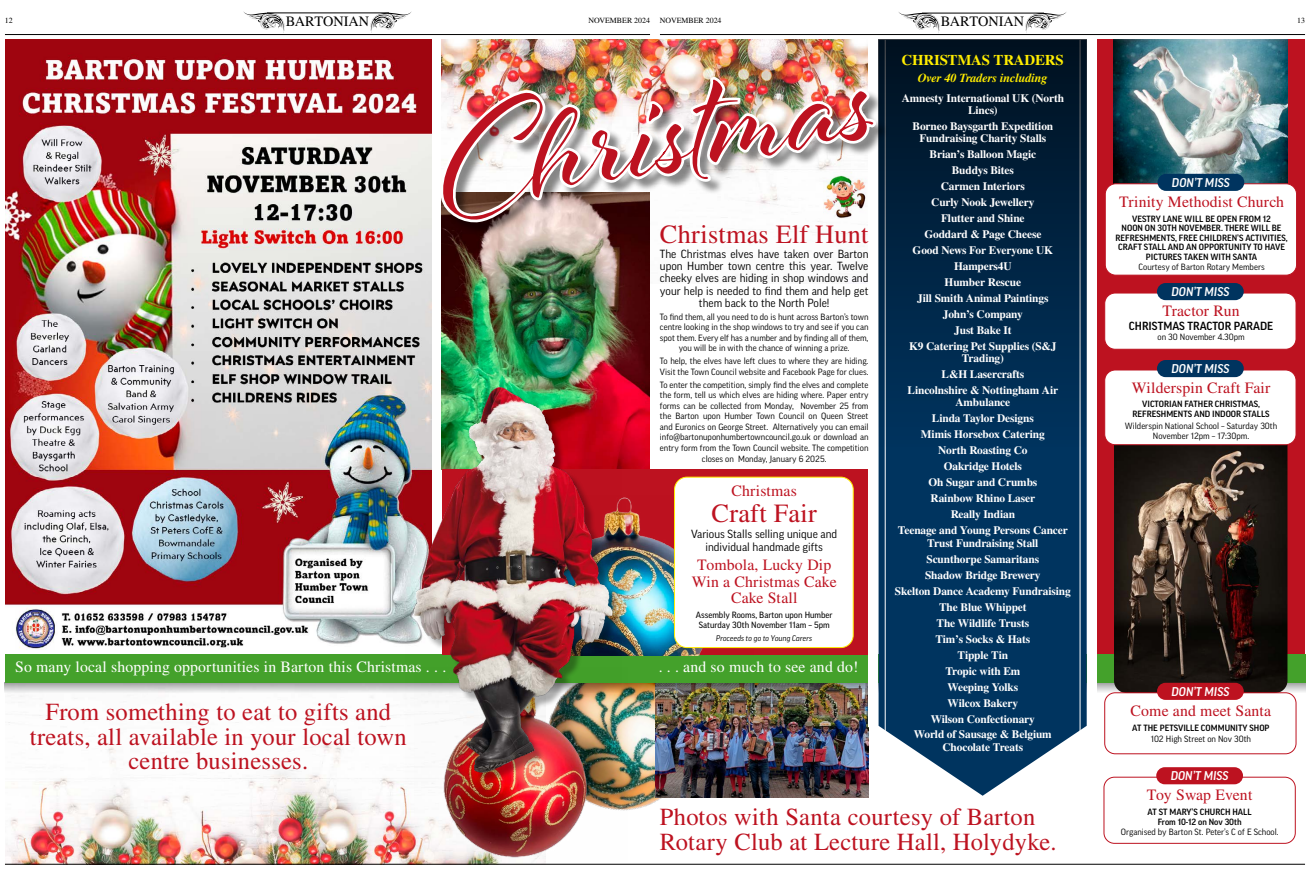
<style>
.page{position:relative;width:1310px;height:869px;background:#fff}
.page>*{position:absolute;margin:0;border:0;box-sizing:border-box;transform-origin:0 0}
.t1{font:26.25px "STIX General";letter-spacing:.01em;color:#bd1220}
.t2{font:24.5px/24.5px "STIX General";letter-spacing:.01em;color:#bd1220}
.t3{font:15.75px/16.6px "STIX General";letter-spacing:.01em;color:#bd1220;text-align:center}
.t4{font:15.75px "STIX General";letter-spacing:.01em;color:#fff}
.t5{font:700 14.88px "STIX General";letter-spacing:-.01em;color:#ffed00}
.t6{font:14.35px "STIX General";color:#000}
.t7{font:italic 500 12.25px "Good Pro";color:#fff}
.t8{font:italic 700 12.25px "STIX General";letter-spacing:-.01em;color:#ffed00}
.t9{font:700 11.38px/16px "STIX General";letter-spacing:-.01em;color:#fff;text-align:center}
.t10{font:11.38px/12.2px "Good Pro";color:#000;text-align:center}
.t11{font:500 11.38px "Good Pro";color:#000}
.t12{font:8.75px/10.5px "Good Pro";color:#000;text-align:center}
.t13{font:500 8.75px/9.6px "Good Pro";color:#000;text-align:center}
.t14{font:8.75px/9.6px "Good Pro News";color:#000;text-align:center}
.t15{font:7.88px "STIX General";color:#000}
.t16{font:italic 7.88px "Good Pro";color:#000}
</style>
<div class="page">
<img style="left:627px;top:692px;width:108px;height:118px">
<img style="left:5px;top:692px;width:540px;height:171px">
<img style="left:655px;top:692px;width:213px;height:105px">
<img style="left:441px;top:40px;width:427px;height:243px">
<img style="left:442px;top:236px;width:207px;height:233px">
<div style="left:1096px;top:40px;width:209px;height:615px;background:#bd1220"></div>
<img style="left:5px;top:40px;width:427px;height:610px">
<img style="left:5px;top:682px;width:1300px;height:10px">
<div style="left:5px;top:654px;width:1300px;height:28px;background:#44a12b"></div>
<div style="left:441px;top:469px;width:427px;height:186px;background:#bd1220"></div>
<svg style="left:878px;top:446px;width:208px;height:349px;background:#1a486f"></svg>
<hr style="left:1079px;top:40px;width:1px;height:724px;background:#fff">
<hr style="left:885px;top:40px;width:1px;height:724px;background:#fff">
<div style="left:878px;top:40px;width:209px;height:406px;background:linear-gradient(to bottom,#001121,#023661)"></div>
<div style="left:868px;top:39px;width:10px;height:687px;background:#fff"></div>
<div style="left:1087px;top:36px;width:10px;height:675px;background:#fff"></div>
<img style="left:623px;top:497px;width:130px;height:157px">
<hr style="left:5px;top:34px;width:645px;height:1px;background:#000">
<hr style="left:660px;top:34px;width:645px;height:1px;background:#000">
<hr style="left:267px;top:13px;width:122px;height:1px;background:#000">
<svg style="left:370px;top:12px;width:41px;height:21px"></svg>
<svg style="left:243px;top:11px;width:42px;height:22px"></svg>
<hr style="left:922px;top:13px;width:122px;height:1px;background:#000">
<svg style="left:1025px;top:12px;width:41px;height:21px"></svg>
<svg style="left:898px;top:12px;width:41px;height:21px"></svg>
<hr style="left:5px;top:863px;width:1300px;height:1px;background:#000">
<img style="left:414px;top:682px;width:213px;height:178px">
<img style="left:1114px;top:40px;width:173px;height:143px">
<div style="left:1103px;top:776px;width:192px;height:67px;border:1px solid #bd1220;border-radius:11px"></div>
<div style="left:1156px;top:766px;width:87px;height:18px;background:#bd1220;border-radius:9px"></div>
<div style="left:442px;top:79px;width:447px;height:157px;background:#000;opacity:.47"></div>
<img style="left:441px;top:56px;width:438px;height:166px">
<img style="left:441px;top:79px;width:432px;height:143px">
<div style="left:674px;top:477px;width:179px;height:170px;background:#fff;border-radius:12px"></div>
<div style="left:674px;top:476px;width:179px;height:171px;border:1px solid #ffed00;border-radius:12px"></div>
<img style="left:823px;top:171px;width:45px;height:47px">
<img style="left:406px;top:380px;width:215px;height:404px">
<div style="left:1104px;top:293px;width:192px;height:56px;background:#fff;border-radius:10px"></div>
<div style="left:1104px;top:292px;width:192px;height:57px;border:1px solid #bd1220;border-radius:10px"></div>
<div style="left:1157px;top:283px;width:86px;height:17px;background:#00345f;border-radius:9px"></div>
<div style="left:1105px;top:184px;width:191px;height:91px;background:#fff;border-radius:10px"></div>
<div style="left:1104px;top:183px;width:193px;height:92px;border:1px solid #bd1220;border-radius:10px"></div>
<div style="left:1157px;top:174px;width:87px;height:17px;background:#00345f;border-radius:9px"></div>
<img style="left:1114px;top:445px;width:173px;height:247px">
<div style="left:1104px;top:370px;width:192px;height:74px;background:#fff;border-radius:10px"></div>
<div style="left:1104px;top:369px;width:192px;height:76px;border:1px solid #bd1220;border-radius:10px"></div>
<div style="left:1157px;top:360px;width:86px;height:17px;background:#00345f;border-radius:9px"></div>
<div style="left:1104px;top:692px;width:192px;height:61px;border:1px solid #bd1220;border-radius:10px"></div>
<div style="left:1157px;top:682px;width:86px;height:17px;background:#bd1220;border-radius:9px"></div>
<p class="t15" style="left:5px;top:15px;width:9px">12</p>
<h3 class="t6" style="left:286px;top:11px;width:85px">BARTONIAN</h3>
<h3 class="t6" style="left:941px;top:11px;width:85px">BARTONIAN</h3>
<p class="t15" style="left:1297px;top:15px;width:9px">13</p>
<p class="t15" style="left:588px;top:15px;width:63px">NOVEMBER 2024</p>
<p class="t15" style="left:660px;top:15px;width:63px">NOVEMBER 2024</p>
<h3 class="t4" style="left:15px;top:656px;width:433px">So many local shopping opportunities in Barton this Christmas . . .</h3>
<h2 class="t2" style="left:30px;top:700px;width:378px;text-align:center">From something to eat to gifts and treats, all available in your local town centre businesses.</h2>
<h1 class="t1" style="left:660px;top:216px;width:210px">Christmas Elf Hunt</h1>
<h3 class="t10" style="left:660px;top:247px;width:210px">The Christmas elves have taken over Barton upon Humber town centre this year. Twelve cheeky elves are hiding in shop windows and your help is needed to find them and help get them back to the North Pole!</h3>
<p class="t12" style="left:660px;top:311px;width:210px">To find them, all you need to do is hunt across Barton’s town centre looking in the shop windows to try and see if you can spot them. Every elf has a number and by finding all of them, you will be in with the chance of winning a prize.</p>
<p class="t12" style="left:660px;top:356px;width:210px;text-align:left">To help, the elves have left clues to where they are hiding.<br>Visit the Town Council website and Facebook Page for clues.</p>
<p class="t12" style="left:660px;top:379px;width:210px">To enter the competition, simply find the elves and complete the form, tell us which elves are hiding where. Paper entry forms can be collected from Monday, November 25 from the Barton upon Humber Town Council on Queen Street and Euronics on George Street. Alternatively you can email info@bartonuponhumbertowncouncil.go.uk or download an entry form from the Town Council website. The competition closes on Monday, January 6 2025.</p>
<h3 class="t3" style="left:731px;top:483px;width:67px">Christmas</h3>
<h1 class="t1" style="left:711px;top:495px;width:107px">Craft Fair</h1>
<h3 class="t10" style="left:691px;top:527px;width:148px;line-height:13.1px">Various Stalls selling unique and individual handmade gifts</h3>
<h3 class="t3" style="left:692px;top:557px;width:146px">Tombola, Lucky Dip<br>Win a Christmas Cake<br>Cake Stall</h3>
<p class="t14" style="left:696px;top:609px;width:138px">Assembly Rooms, Barton upon Humber<br>Saturday 30th November 11am – 5pm</p>
<p class="t16" style="left:716px;top:633px;width:98px">Proceeds to go to Young Carers</p>
<h3 class="t4" style="left:659px;top:656px;width:201px">. . . and so much to see and do!</h3>
<h3 class="t5" style="left:901px;top:49px;width:164px">CHRISTMAS TRADERS</h3>
<h3 class="t8" style="left:917px;top:69px;width:131px">Over 40 Traders including</h3>
<h3 class="t9" style="left:901px;top:92px;width:164px;line-height:12.2px">Amnesty International UK (North<br>Lincs)</h3>
<h3 class="t9" style="left:912px;top:120px;width:142px;line-height:12.2px">Borneo Baysgarth Expedition<br>Fundraising Charity Stalls</h3>
<p class="t9" style="left:909px;top:147px;width:149px">Brian’s Balloon Magic<br>Buddys Bites<br>Carmen Interiors<br>Curly Nook Jewellery<br>Flutter and Shine<br>Goddard &amp; Page Cheese<br>Good News For Everyone UK<br>Hampers4U<br>Humber Rescue<br>Jill Smith Animal Paintings<br>John’s Company<br>Just Bake It<br>K9 Catering Pet Supplies (S&amp;J</p>
<h3 class="t9" style="left:907px;top:350px;width:152px">Trading)<br>L&amp;H Lasercrafts<br>Lincolnshire &amp; Nottingham Air</h3>
<h3 class="t9" style="left:898px;top:395px;width:171px">Ambulance<br>Linda Taylor Designs<br>Mimis Horsebox Catering<br>North Roasting Co<br>Oakridge Hotels<br>Oh Sugar and Crumbs<br>Rainbow Rhino Laser<br>Really Indian<br>Teenage and Young Persons Cancer</h3>
<p class="t9" style="left:895px;top:535px;width:177px">Trust Fundraising Stall<br>Scunthorpe Samaritans<br>Shadow Bridge Brewery<br>Skelton Dance Academy Fundraising<br>The Blue Whippet<br>The Wildlife Trusts<br>Tim’s Socks &amp; Hats<br>Tipple Tin<br>Tropic with Em<br>Weeping Yolks<br>Wilcox Bakery<br>Wilson Confectionary<br>World of Sausage &amp; Belgium</p>
<h3 class="t9" style="left:942px;top:739px;width:82px">Chocolate Treats</h3>
<h2 class="t2" style="left:660px;top:805px;width:398px">Photos with Santa courtesy of Barton<br>Rotary Club at Lecture Hall, Holydyke.</h2>
<h3 class="t7" style="left:1172px;top:175px;width:59px">DON’T MISS</h3>
<h3 class="t3" style="left:1119px;top:194px;width:166px">Trinity Methodist Church</h3>
<p class="t13" style="left:1115px;top:213px;width:174px">VESTRY LANE WILL BE OPEN FROM 12<br>NOON ON 30TH NOVEMBER. THERE WILL BE REFRESHMENTS, FREE CHILDREN’S ACTIVITIES, CRAFT STALL AND AN OPPORTUNITY TO HAVE PICTURES TAKEN WITH SANTA</p>
<p class="t12" style="left:1138px;top:261px;width:128px">Courtesy of Barton Rotary Members</p>
<h3 class="t7" style="left:1171px;top:285px;width:59px">DON’T MISS</h3>
<h3 class="t3" style="left:1162px;top:303px;width:79px">Tractor Run</h3>
<h3 class="t11" style="left:1129px;top:319px;width:146px">CHRISTMAS TRACTOR PARADE</h3>
<p class="t12" style="left:1157px;top:331px;width:89px">on 30 November 4.30pm</p>
<h3 class="t7" style="left:1171px;top:361px;width:59px">DON’T MISS</h3>
<h3 class="t3" style="left:1131px;top:379px;width:140px">Wilderspin Craft Fair</h3>
<p class="t13" style="left:1132px;top:399px;width:139px">VICTORIAN FATHER CHRISTMAS,<br>REFRESHMENTS AND INDOOR STALLS</p>
<p class="t12" style="left:1124px;top:420px;width:154px;line-height:9.6px">Wilderspin National School – Saturday 30th<br>November 12pm – 17:30pm.</p>
<h3 class="t7" style="left:1171px;top:684px;width:59px">DON’T MISS</h3>
<h3 class="t3" style="left:1130px;top:703px;width:142px">Come and meet Santa</h3>
<p class="t13" style="left:1132px;top:722px;width:139px">AT THE PETSVILLE COMMUNITY SHOP</p>
<p class="t12" style="left:1150px;top:732px;width:102px">102 High Street on Nov 30th</p>
<h3 class="t7" style="left:1170px;top:768px;width:59px">DON’T MISS</h3>
<h3 class="t3" style="left:1147px;top:787px;width:107px">Toy Swap Event</h3>
<p class="t13" style="left:1147px;top:806px;width:106px">AT ST MARY’S CHURCH HALL<br>From 10-12 on Nov 30th</p>
<p class="t12" style="left:1120px;top:826px;width:159px">Organised by Barton St. Peter’s C of E School.</p>
</div>
